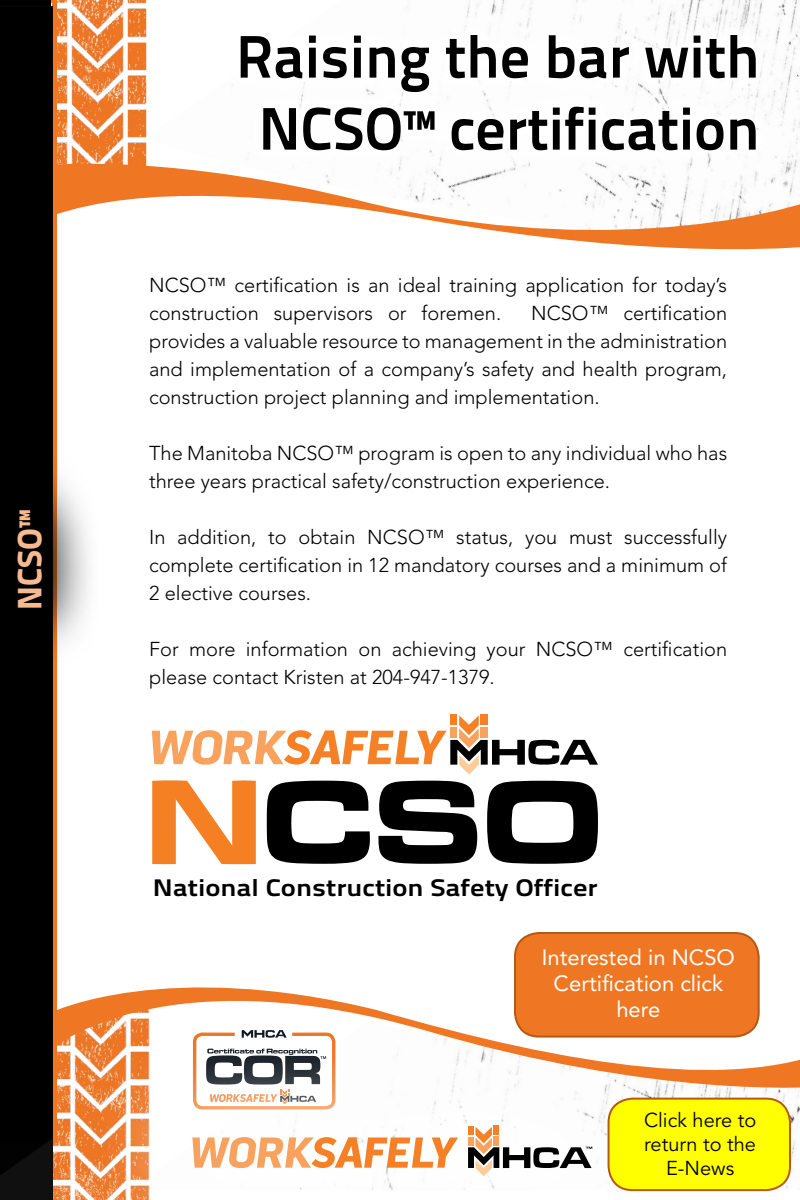
<style>
.page{position:relative;width:800px;height:1200px;background:#fff}
.page>*{position:absolute;margin:0;border:0;box-sizing:border-box;transform-origin:0 0}
.t1{font:119.8px "Titillium Text 22 L";color:#f58023;scale:1.53 1}
.t2{font:700 60px/72px "Titillium Text 22 L";color:#000;text-align:center}
.t3{font:800 34px "Titillium Text 22 L";color:#f7ba90}
.t4{font:700 24px "Titillium Text 22 L";color:#000;scale:1.19 1}
.t5{font:22px/26.4px "Avenir LT Std";color:#fff;text-align:center}
.t6{font:300 20px/28px "Avenir LT Std";color:#000}
.t7{font:20px/24px "Avenir LT Std";color:#000;text-align:center}
</style>
<div class="page">
<img style="left:50px;top:0;width:96px;height:155px">
<img style="left:70px;top:1097px;width:22px;height:103px">
<svg style="left:70px;top:155px;width:730px;height:95px"></svg>
<div style="left:92px;top:1025px;width:597px;height:175px;background:#fff;opacity:.89"></div>
<svg style="left:192px;top:1137px;width:266px;height:31px"></svg>
<div style="left:493px;top:1126px;width:6px;height:9px;background:#f58025"></div>
<div style="left:468px;top:1126px;width:6px;height:9px;background:#f58025"></div>
<svg style="left:468px;top:1127px;width:124px;height:49px"></svg>
<svg style="left:70px;top:987px;width:730px;height:110px"></svg>
<div style="left:0;top:5px;width:70px;height:1195px;background:#000;opacity:.75"></div>
<svg style="left:0;top:453px;width:89px;height:212px;fill:#000"></svg>
<div style="left:212px;top:7px;width:572px;height:172px;background:#fff"></div>
<svg style="left:267px;top:781px;width:103px;height:83px"></svg>
<svg style="left:378px;top:781px;width:99px;height:83px"></svg>
<svg style="left:487px;top:781px;width:111px;height:83px"></svg>
<div style="left:481px;top:714px;width:7px;height:11px;background:#f58025"></div>
<div style="left:450px;top:714px;width:7px;height:11px;background:#f58025"></div>
<svg style="left:152px;top:715px;width:446px;height:60px"></svg>
<div style="left:515px;top:933px;width:244px;height:104px;background:#ef7622;border-radius:24px"></div>
<div style="left:514px;top:932px;width:246px;height:106px;border:2px solid #b55a16;border-radius:24px"></div>
<div style="left:609px;top:1099px;width:181px;height:91px;background:#ff0;border-radius:24px"></div>
<div style="left:608px;top:1098px;width:183px;height:93px;border:2px solid #b55a16;border-radius:24px"></div>
<h3 class="t3" style="left:3px;top:610px;width:101px;rotate:-90deg">NCSO™</h3>
<h2 class="t2" style="left:236px;top:17px;width:525px">Raising the bar with<br>NCSO™ certification</h2>
<p class="t6" style="left:149px;top:271px;width:579px">NCSO™ certification is an ideal training application for today’s construction supervisors or foremen.</p>
<p class="t6" style="left:149px;top:299px;width:580px;text-align:justify;text-indent:382px">NCSO™ certification provides a valuable resource to management in the administration and implementation of a company’s safety and health program, construction project planning and implementation.</p>
<p class="t6" style="left:149px;top:439px;width:580px">The Manitoba NCSO™ program is open to any individual who has three years practical safety/construction experience.</p>
<p class="t6" style="left:149px;top:523px;width:579px;text-align:justify">In addition, to obtain NCSO™ status, you must successfully complete certification in 12 mandatory courses and a minimum of 2 elective courses.</p>
<p class="t6" style="left:149px;top:635px;width:580px">For more information on achieving your NCSO™ certification please contact Kristen at 204-947-1379.</p>
<h1 class="t1" style="left:136px;top:733px;width:85px">N</h1>
<p class="t4" style="left:153px;top:869px;width:375px">National Construction Safety Officer</p>
<p class="t5" style="left:542px;top:944px;width:195px">Interested in NCSO<br>Certification click here</p>
<p class="t7" style="left:644px;top:1109px;width:114px">Click here to return to the<br>E-News</p>
</div>
